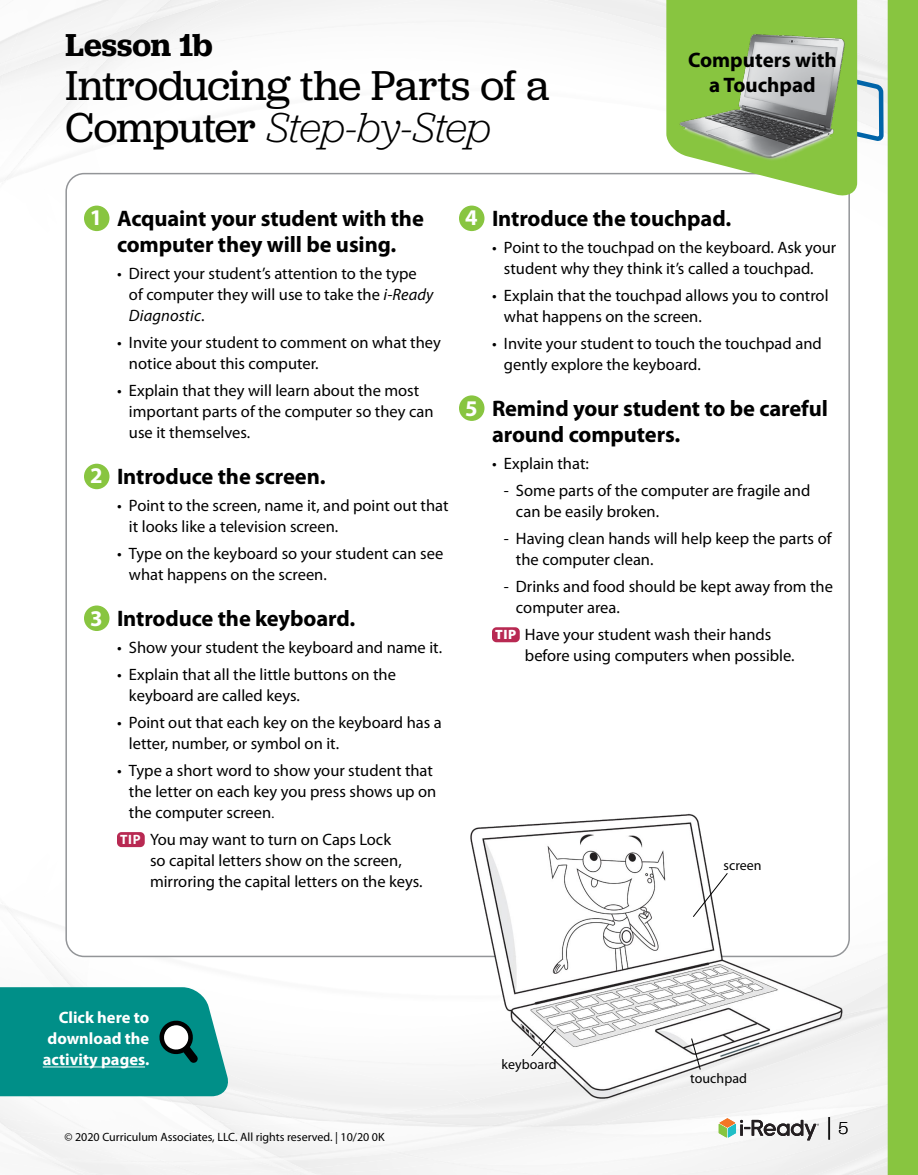
<style>
.page{position:relative;width:918px;height:1175px;background:#fff}
.page>*{position:absolute;margin:0;border:0;box-sizing:border-box;transform-origin:0 0}
.t1{font:43.5px/42px "Jubilat";letter-spacing:-.005em;color:#000}
.t2{font:600 33px "Jubilat";letter-spacing:-.005em;color:#000}
.t3{font:300 27px "Jubilat";color:#000}
.t4{font:700 22.5px/26.2px "Myriad Pro";letter-spacing:-.005em;color:#000;text-align:center}
.t5{font:700 21px/25.2px "Myriad Pro";color:#000;text-align:center}
.t6{font:16.5px/21px "Myriad Pro";color:#000}
.t7{font:700 16.5px/21px "Myriad Pro";color:#fff;text-align:justify}
.t8{font:13.95px "Myriad Pro";letter-spacing:.005em;color:#000}
.t9{font:12px "Myriad Pro";color:#000}
.s1{font-weight:300;font-style:italic}
.s2{color:#fff}
.s3{font-style:italic}
.s4{font-size:13.5px}
.s5{font-weight:700;font-size:13.5px;color:#fff}
.s6{font-weight:900;font-size:13.5px;color:#fff}
.s7{font-size:18px}
</style>
<div class="page">
<img style="left:213px;top:1118px;width:15px;height:1px">
<img style="left:785px;top:1126px;width:103px;height:48px">
<img style="left:815px;top:1131px;width:73px;height:43px">
<img style="left:34px;top:942px;width:54px;height:45px">
<svg style="left:5px;top:906px;width:7px;height:6px"></svg>
<div style="left:93px;top:1078px;width:374px;height:37px;background:#f3f3f3"></div>
<img style="left:141px;top:1063px;width:200px;height:49px">
<img style="left:367px;top:1115px;width:34px;height:5px">
<img style="left:372px;top:1100px;width:100px;height:18px">
<svg style="left:82px;top:1125px;width:5px;height:6px"></svg>
<div style="left:243px;top:1135px;width:126px;height:21px;background:#f6f6f6"></div>
<img style="left:378px;top:1123px;width:23px;height:3px">
<img style="left:412px;top:1102px;width:92px;height:16px">
<img style="left:0;top:1130px;width:17px;height:1px">
<div style="left:715px;top:1134px;width:78px;height:26px;background:#f4f4f4"></div>
<img style="left:579px;top:1160px;width:28px;height:4px">
<img style="left:579px;top:1130px;width:19px;height:1px">
<img style="left:565px;top:1130px;width:14px;height:3px">
<img style="left:444px;top:1139px;width:80px;height:17px">
<img style="left:25px;top:1151px;width:46px;height:9px">
<img style="left:40px;top:1156px;width:30px;height:7px">
<img style="left:47px;top:1159px;width:5px;height:5px">
<img style="left:52px;top:1157px;width:109px;height:17px">
<img style="left:70px;top:1167px;width:21px;height:6px">
<img style="left:262px;top:1156px;width:14px;height:2px">
<img style="left:371px;top:1145px;width:18px;height:1px">
<img style="left:276px;top:1146px;width:117px;height:12px">
<img style="left:486px;top:1120px;width:49px;height:7px">
<img style="left:127px;top:1160px;width:17px;height:5px">
<img style="left:137px;top:1161px;width:66px;height:13px">
<img style="left:168px;top:1158px;width:111px;height:12px">
<div style="left:400px;top:1137px;width:116px;height:18px;background:#f5f5f5"></div>
<img style="left:266px;top:1159px;width:17px;height:10px">
<svg style="left:279px;top:1167px;width:43px;height:7px"></svg>
<img style="left:393px;top:1151px;width:23px;height:5px">
<div style="left:283px;top:1152px;width:127px;height:17px;background:#f2f2f2"></div>
<img style="left:535px;top:1101px;width:353px;height:25px">
<svg style="left:521px;top:1125px;width:26px;height:3px"></svg>
<img style="left:610px;top:1001px;width:278px;height:102px">
<svg style="left:4px;top:174px;width:8px;height:7px"></svg>
<img style="left:30px;top:25px;width:60px;height:13px">
<div style="left:22px;top:38px;width:77px;height:47px;background:#f4f4f4"></div>
<img style="left:0;top:64px;width:30px;height:21px">
<img style="left:90px;top:24px;width:51px;height:43px">
<img style="left:79px;top:55px;width:14px;height:15px">
<div style="left:102px;top:0;width:133px;height:64px;background:#f4f4f4"></div>
<img style="left:610px;top:0;width:278px;height:85px">
<div style="left:888px;top:0;width:30px;height:1174px;background:#88c540"></div>
<svg style="left:831px;top:77px;width:55px;height:1097px"></svg>
<div style="left:66px;top:174px;width:783px;height:782px;background:#fff;border-radius:18px"></div>
<svg style="left:666px;top:0;width:191px;height:202px"></svg>
<svg style="left:0;top:987px;width:233px;height:109px;background:#179690"></svg>
<img style="left:678px;top:30px;width:167px;height:142px">
<div style="left:84px;top:206px;width:26px;height:25px;background:#88c540;border-radius:50%"></div>
<div style="left:84px;top:464px;width:26px;height:25px;background:#88c540;border-radius:50%"></div>
<div style="left:84px;top:605px;width:26px;height:26px;background:#88c540;border-radius:50%"></div>
<div style="left:117px;top:832px;width:28px;height:15px;background:#b82952;border-radius:4px"></div>
<div style="left:459px;top:206px;width:25px;height:25px;background:#88c540;border-radius:50%"></div>
<div style="left:459px;top:395px;width:25px;height:26px;background:#88c540;border-radius:50%"></div>
<div style="left:492px;top:627px;width:28px;height:15px;background:#b82952;border-radius:4px"></div>
<img style="left:467px;top:813px;width:398px;height:288px">
<svg style="left:693px;top:872px;width:35px;height:45px"></svg>
<svg style="left:531px;top:1028px;width:25px;height:28px"></svg>
<svg style="left:691px;top:1037px;width:10px;height:33px"></svg>
<svg style="left:719px;top:1118px;width:100px;height:22px"></svg>
<h2 class="t2" style="left:65px;top:24px;width:149px">Lesson 1b</h2>
<h1 class="t1" style="left:65px;top:63px;width:486px">Introducing the Parts of a<br>Computer <span class="s1">Step-by-Step</span></h1>
<p class="t5" style="left:688px;top:47px;width:150px">Computers with a Touchpad</p>
<h3 class="t4" style="left:90px;top:205px;width:336px"><span class="s2">1</span> Acquaint your student with the computer they will be using.</h3>
<p class="t6" style="left:129px;top:263px;width:306px;text-indent:-12px">• Direct your student’s attention to the type of computer they will use to take the <span class="s3">i-Ready<br>Diagnostic</span>.</p>
<p class="t6" style="left:129px;top:332px;width:313px;text-indent:-12px">• Invite your student to comment on what they notice about this computer.</p>
<p class="t6" style="left:129px;top:380px;width:306px;text-indent:-12px">• Explain that they will learn about the most important parts of the computer so they can use it themselves.</p>
<h3 class="t4" style="left:90px;top:463px;width:237px"><span class="s2">2</span> Introduce the screen.</h3>
<p class="t6" style="left:129px;top:495px;width:321px;text-indent:-12px">• Point to the screen, name it, and point out that it looks like a television screen.</p>
<p class="t6" style="left:129px;top:543px;width:316px;text-indent:-12px">• Type on the keyboard so your student can see what happens on the screen.</p>
<h3 class="t4" style="left:90px;top:605px;width:267px"><span class="s2">3</span> Introduce the keyboard.</h3>
<p class="t6" style="left:117px;top:637px;width:327px">• Show your student the keyboard and name it.</p>
<p class="t6" style="left:129px;top:664px;width:269px;text-indent:-12px">• Explain that all the little buttons on the keyboard are called keys.</p>
<p class="t6" style="left:129px;top:712px;width:314px;text-indent:-12px">• Point out that each key on the keyboard has a letter, number, or symbol on it.</p>
<p class="t6" style="left:129px;top:760px;width:309px;text-indent:-12px">• Type a short word to show your student that the letter on each key you press shows up on the computer screen<span class="s4">.</span></p>
<p class="t6" style="left:150px;top:829px;width:274px;text-indent:-30px"><span class="s5">TIP</span> You may want to turn on Caps Lock<br>so capital letters show on the screen, mirroring the capital letters on the keys.</p>
<h3 class="t4" style="left:465px;top:205px;width:268px"><span class="s2">4</span> Introduce the touchpad.</h3>
<p class="t6" style="left:504px;top:237px;width:334px;text-indent:-12px">• Point to the touchpad on the keyboard. Ask your student why they think it’s called a touchpad.</p>
<p class="t6" style="left:504px;top:285px;width:326px;text-indent:-12px">• Explain that the touchpad allows you to control what happens on the screen.</p>
<p class="t6" style="left:504px;top:333px;width:319px;text-indent:-12px">• Invite your student to touch the touchpad and gently explore the keyboard.</p>
<h3 class="t4" style="left:492px;top:395px;width:338px;text-align:left;text-indent:-27px"><span class="s2">5</span> Remind your student to be careful around computers.</h3>
<p class="t6" style="left:492px;top:453px;width:98px">• Explain that:</p>
<p class="t6" style="left:516px;top:480px;width:296px;text-indent:-12px">- Some parts of the computer are fragile and can be easily broken.</p>
<p class="t6" style="left:516px;top:528px;width:317px;text-indent:-12px">- Having clean hands will help keep the parts of the computer clean.</p>
<p class="t6" style="left:516px;top:576px;width:318px;text-indent:-12px">- Drinks and food should be kept away from the computer area.</p>
<p class="t6" style="left:525px;top:624px;width:271px;text-indent:-30px"><span class="s6">TIP</span> Have your student wash their hands before using computers when possible.</p>
<p class="t8" style="left:723px;top:858px;width:40px">screen</p>
<p class="t7" style="left:43px;top:1007px;width:108px;text-indent:16px">Click here to download the activity pages.</p>
<p class="t9" style="left:64px;top:1130px;width:322px">© 2020 Curriculum Associates, LLC. All rights reserved. | 10/20 0K</p>
<p class="t8" style="left:502px;top:1057px;width:57px">keyboard</p>
<p class="t8" style="left:690px;top:1070px;width:58px">touchpad</p>
<h3 class="t3" style="left:827px;top:1109px;width:22px">| <span class="s7">5</span></h3>
</div>
